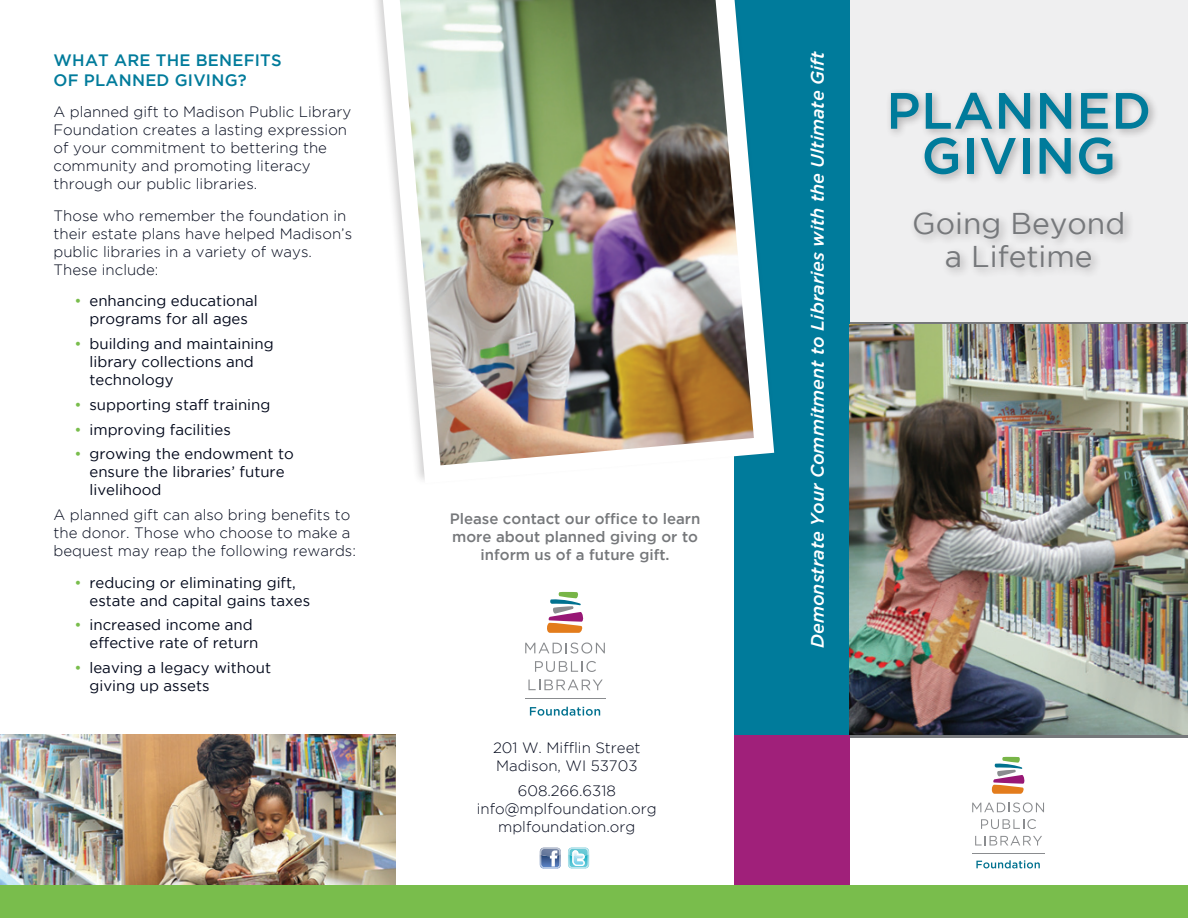
<style>
.page{position:relative;width:1188px;height:918px;background:#fff}
.page>*{position:absolute;margin:0;border:0;box-sizing:border-box;transform-origin:0 0}
.Title_Subhead{font:500 51px/45px "Gotham";letter-spacing:.015em;color:#007b9b;text-align:center}
.Title_Subhead-2{font:30px/33px "Gotham";color:#76787b;text-align:center}
.Tagline{font:italic 500 18px "Gotham";color:#fff}
.Head_1{font:500 16.5px/19.8px "Gotham";letter-spacing:.015em;color:#007b9b}
.Body{font:300 15px/18px "Gotham";color:#01071a}
.Bullet{font:15px/18px "Gotham";color:#01071a}
.Body-2{font:500 15px/18px "Gotham";color:#76787b;text-align:center}
.s1{color:#79bd4c}
</style>
<div class="page">
<img style="left:0;top:734px;width:396px;height:152px">
<svg style="left:850px;top:734px;width:338px;height:4px"></svg>
<svg style="left:850px;top:321px;width:338px;height:4px"></svg>
<div style="left:632px;top:734px;width:218px;height:182px;background:#a0207a"></div>
<div style="left:849px;top:0;width:339px;height:321px;background:#efeff0"></div>
<div style="left:632px;top:0;width:218px;height:734px;background:#007b9b"></div>
<div style="left:396px;top:0;width:338px;height:886px;background:#fff"></div>
<div style="left:0;top:886px;width:1188px;height:32px;background:#79bd4c"></div>
<img style="left:850px;top:325px;width:338px;height:409px">
<div style="left:369px;top:0;width:408px;height:485px;background:#231f20;opacity:.21"></div>
<svg style="left:383px;top:0;width:391px;height:483px"></svg>
<img style="left:400px;top:0;width:354px;height:465px">
<div style="left:885px;top:88px;width:274px;height:190px;background:#231f20;opacity:.33"></div>
<hr style="left:525px;top:698px;width:80px;height:1px;background:#8a8c8f">
<svg style="left:530px;top:707px;width:70px;height:9px"></svg>
<svg style="left:525px;top:643px;width:80px;height:11px"></svg>
<svg style="left:535px;top:661px;width:61px;height:11px"></svg>
<svg style="left:528px;top:679px;width:75px;height:11px"></svg>
<svg style="left:547px;top:592px;width:37px;height:41px"></svg>
<hr style="left:972px;top:853px;width:72px;height:1px;background:#8a8c8f">
<svg style="left:976px;top:860px;width:64px;height:8px"></svg>
<svg style="left:972px;top:802px;width:72px;height:10px"></svg>
<svg style="left:981px;top:819px;width:55px;height:10px"></svg>
<svg style="left:975px;top:836px;width:67px;height:9px"></svg>
<svg style="left:991px;top:757px;width:34px;height:37px"></svg>
<svg style="left:568px;top:848px;width:21px;height:21px"></svg>
<svg style="left:540px;top:848px;width:21px;height:21px"></svg>
<p class="Head_1" style="left:54px;top:50px;width:230px">WHAT ARE THE BENEFITS<br>OF PLANNED GIVING?</p>
<p class="Body" style="left:53px;top:103px;width:299px">A planned gift to Madison Public Library Foundation creates a lasting expression of your commitment to bettering the community and promoting literacy through our public libraries.</p>
<p class="Body" style="left:53px;top:206px;width:300px">Those who remember the foundation in their estate plans have helped Madison’s public libraries in a variety of ways.<br>These include:</p>
<p class="Bullet" style="left:74px;top:292px;width:185px;text-align:center"><span class="s1">•</span> enhancing educational programs for all ages</p>
<p class="Bullet" style="left:89px;top:335px;width:186px;text-indent:-15px"><span class="s1">•</span> building and maintaining library collections and technology</p>
<p class="Bullet" style="left:74px;top:395px;width:197px"><span class="s1">•</span> supporting staff training</p>
<p class="Bullet" style="left:74px;top:420px;width:158px"><span class="s1">•</span> improving facilities</p>
<p class="Bullet" style="left:89px;top:445px;width:206px;text-indent:-15px"><span class="s1">•</span> growing the endowment to ensure the libraries’ future livelihood</p>
<p class="Body" style="left:53px;top:506px;width:304px">A planned gift can also bring benefits to the donor. Those who choose to make a bequest may reap the following rewards:</p>
<p class="Bullet" style="left:89px;top:573px;width:222px;text-indent:-15px"><span class="s1">•</span> reducing or eliminating gift, estate and capital gains taxes</p>
<p class="Bullet" style="left:89px;top:616px;width:170px;text-indent:-15px"><span class="s1">•</span> increased income and effective rate of return</p>
<p class="Bullet" style="left:89px;top:659px;width:183px;text-indent:-15px"><span class="s1">•</span> leaving a legacy without giving up assets</p>
<p class="Body-2" style="left:450px;top:509px;width:252px">Please contact our office to learn more about planned giving or to inform us of a future gift.</p>
<p class="Body" style="left:493px;top:739px;width:149px">201 W. Mifflin Street<br>Madison, WI 53703</p>
<p class="Body" style="left:477px;top:782px;width:181px;text-align:center">608.266.6318 info@mplfoundation.org mplfoundation.org</p>
<p class="Tagline" style="left:807px;top:648px;width:599px;rotate:-90deg">Demonstrate Your Commitment to Libraries with the Ultimate Gift</p>
<p class="Title_Subhead" style="left:886px;top:87px;width:266px">PLANNED<br>GIVING</p>
<p class="Title_Subhead-2" style="left:912px;top:206px;width:215px">Going Beyond a Lifetime</p>
</div>
